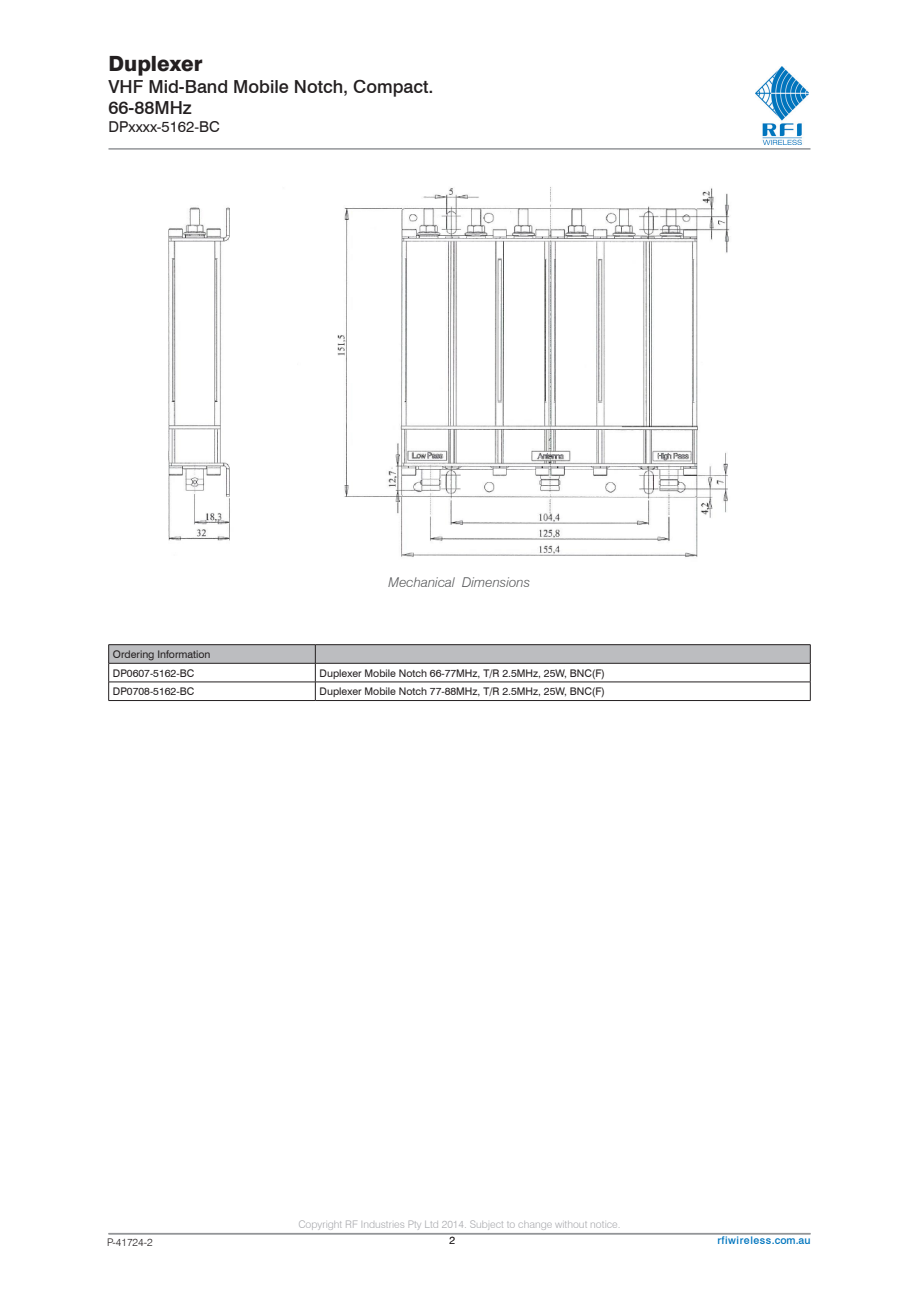
<style>
.page{position:relative;width:919px;height:1289px;background:#fff}
.page>*{position:absolute;margin:0;border:0;box-sizing:border-box;transform-origin:0 0}
.t1{font:800 21px "Swiss 721 BT";color:#231f20}
.t2{font:500 18px/21.6px "Swiss 721 BT";color:#231f20}
.t3{font:15px "Swiss 721 BT";color:#231f20}
.Captions{font:italic 300 13.5px "Swiss 721 BT";color:#57585a}
.SPEC_TABLE_CENTRED_C{font:10.5px "Swiss 721 BT";color:#231f20}
.t4{font:300 10.5px "Swiss 721 BT";color:#a8a9ad}
.SPEC_TABLE_COPY{font:10.5px "Swiss 721 BT";color:#231f20}
.t5{font:500 10.5px "Swiss 721 BT";letter-spacing:.05em;color:#0075be}
.t6{font:300 10.5px "Swiss 721 BT";color:#231f20}
</style>
<div class="page">
<hr style="left:108px;top:1232px;width:702px;height:2px;background:#939598">
<img style="left:755px;top:66px;width:53px;height:79px">
<hr style="left:108px;top:148px;width:702px;height:2px;background:#939598">
<svg style="left:108px;top:644px;width:703px;height:56px"></svg>
<hr style="left:108px;top:700px;width:207px;height:1px;background:#231f20">
<hr style="left:315px;top:700px;width:495px;height:1px;background:#231f20">
<img style="left:168px;top:187px;width:562px;height:370px">
<h1 class="t1" style="left:108px;top:51px;width:96px">Duplexer</h1>
<h2 class="t2" style="left:108px;top:75px;width:326px">VHF Mid-Band Mobile Notch, Compact.<br>66-88MHz</h2>
<h3 class="t3" style="left:108px;top:118px;width:113px">DPxxxx-5162-BC</h3>
<p class="Captions" style="left:388px;top:573px;width:143px">Mechanical Dimensions</p>
<p class="SPEC_TABLE_COPY" style="left:113px;top:648px;width:99px">Ordering Information</p>
<p class="SPEC_TABLE_COPY" style="left:113px;top:666px;width:83px">DP0607-5162-BC</p>
<p class="SPEC_TABLE_CENTRED_C" style="left:319px;top:666px;width:287px">Duplexer Mobile Notch 66-77MHz, T/R 2.5MHz, 25W, BNC(F)</p>
<p class="SPEC_TABLE_COPY" style="left:113px;top:685px;width:83px">DP0708-5162-BC</p>
<p class="SPEC_TABLE_CENTRED_C" style="left:319px;top:685px;width:287px">Duplexer Mobile Notch 77-88MHz, T/R 2.5MHz, 25W, BNC(F)</p>
<p class="t4" style="left:298px;top:1217px;width:324px">Copyright RF Industries Pty Ltd 2014. Subject to change without notice.</p>
<p class="t6" style="left:107px;top:1236px;width:47px">P-41724-2</p>
<p class="t6" style="left:449px;top:1233px;width:7px">2</p>
<p class="t5" style="left:717px;top:1233px;width:95px">rfiwireless.com.au</p>
</div>
